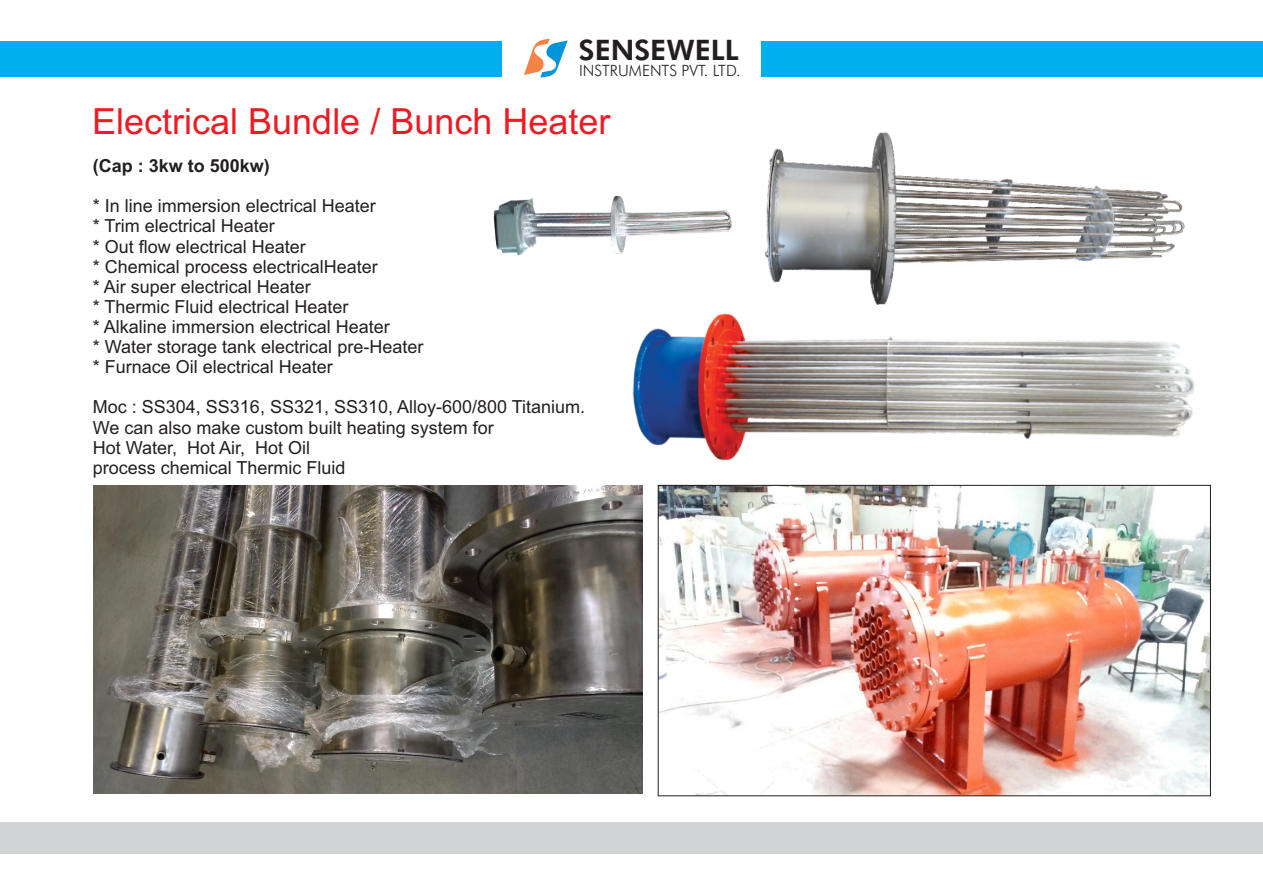
<style>
.page{position:relative;width:1263px;height:893px;background:#fff}
.page>*{position:absolute;margin:0;border:0;box-sizing:border-box;transform-origin:0 0}
.t1{font:36px "Arial";color:#ed1c24}
.t2{font:800 28.2px "Futura BT";color:#231f20}
.t3{font:18px/20.1px "Arial";color:#231f20}
.t4{font:700 18px "Arial";color:#231f20}
.t5{font:300 15.6px "Futura BT";color:#231f20}
</style>
<div class="page">
<div style="left:0;top:41px;width:502px;height:36px;background:#00aeef"></div>
<div style="left:761px;top:41px;width:502px;height:36px;background:#00aeef"></div>
<svg style="left:524px;top:39px;width:44px;height:39px"></svg>
<div style="left:0;top:822px;width:1263px;height:31px;background:#d1d3d4"></div>
<img style="left:764px;top:132px;width:421px;height:169px">
<img style="left:493px;top:195px;width:239px;height:61px">
<img style="left:632px;top:301px;width:568px;height:188px">
<img style="left:660px;top:487px;width:549px;height:307px">
<div style="left:658px;top:485px;width:553px;height:311px;border:1px solid #231f20"></div>
<img style="left:94px;top:485px;width:549px;height:309px">
<h2 class="t2" style="left:579px;top:38px;width:161px">SENSEWELL</h2>
<p class="t5" style="left:579px;top:64px;width:163px">INSTRUMENTS PVT. LTD.</p>
<h1 class="t1" style="left:92px;top:108px;width:520px">Electrical Bundle / Bunch Heater</h1>
<p class="t4" style="left:93px;top:159px;width:179px">(Cap : 3kw to 500kw)</p>
<p class="t3" style="left:93px;top:198px;width:332px">* In line immersion electrical Heater<br>* Trim electrical Heater<br>* Out flow electrical Heater<br>* Chemical process electricalHeater<br>* Air super electrical Heater<br>* Thermic Fluid electrical Heater<br>* Alkaline immersion electrical Heater<br>* Water storage tank electrical pre-Heater * Furnace Oil electrical Heater</p>
<p class="t3" style="left:93px;top:399px;width:494px">Moc : SS304, SS316, SS321, SS310, Alloy-600/800 Titanium.<br>We can also make custom built heating system for<br>Hot Water, Hot Air, Hot Oil<br>process chemical Thermic Fluid</p>
</div>
